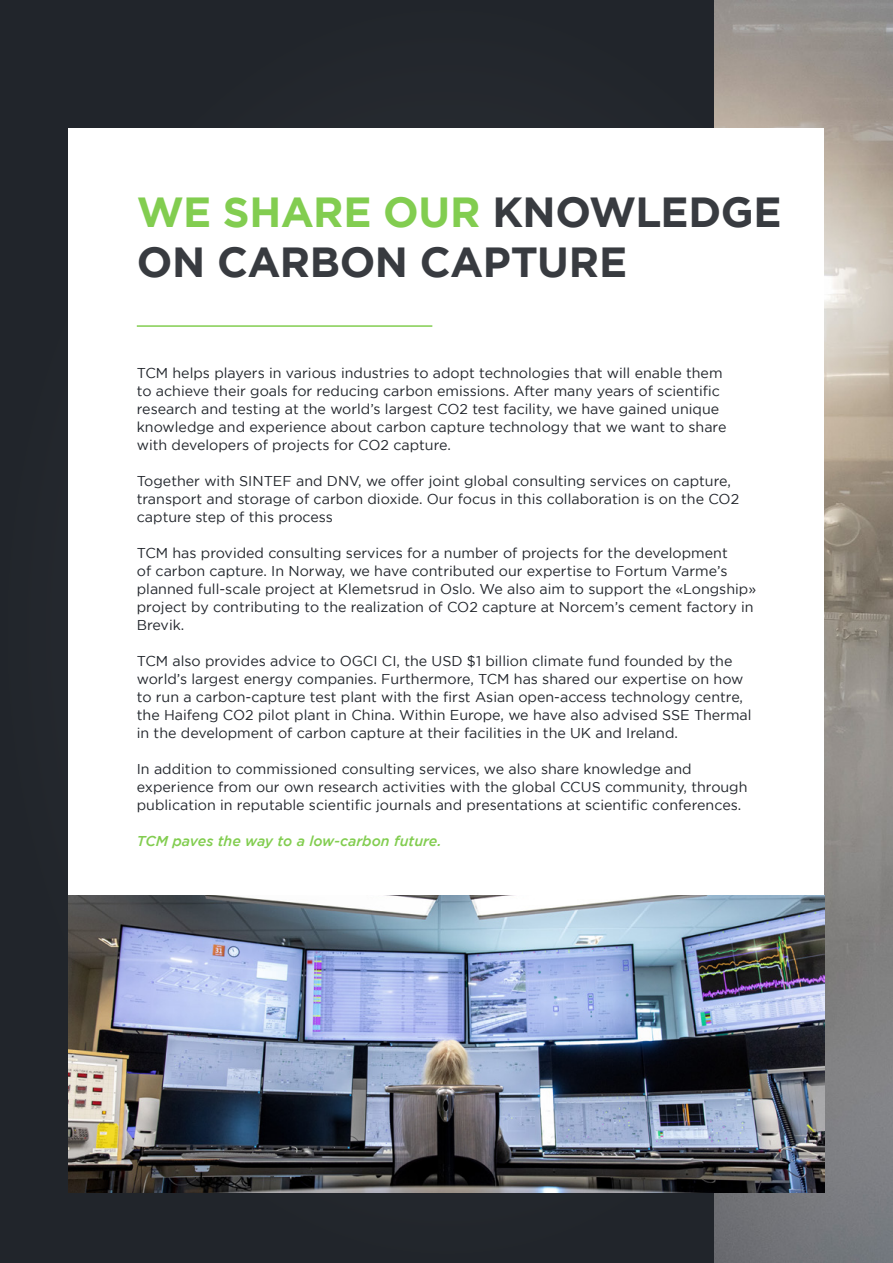
<style>
.page{position:relative;width:893px;height:1263px;background:#21252b}
.page>*{position:absolute;margin:0;border:0;box-sizing:border-box;transform-origin:0 0}
.t1{font:700 42px/50.4px "Gotham";letter-spacing:-.01em;color:#383b40}
.t2{font:14.25px/18px "Gotham";color:#21252b}
.t3{font:italic 500 14.25px "Gotham";color:#82cd50}
.s1{color:#82cd50}
</style>
<div class="page">
<img style="left:714px;top:0;width:179px;height:1263px">
<div style="left:68px;top:128px;width:756px;height:1007px;background:#fff"></div>
<hr style="left:137px;top:325px;width:295px;height:2px;background:#82cd50">
<img style="left:68px;top:895px;width:756px;height:298px">
<h1 class="t1" style="left:137px;top:185px;width:646px"><span class="s1">WE SHARE OUR</span> KNOWLEDGE<br>ON CARBON CAPTURE</h1>
<p class="t2" style="left:137px;top:364px;width:591px">TCM helps players in various industries to adopt technologies that will enable them to achieve their goals for reducing carbon emissions. After many years of scientific research and testing at the world’s largest CO2 test facility, we have gained unique knowledge and experience about carbon capture technology that we want to share with developers of projects for CO2 capture.</p>
<p class="t2" style="left:137px;top:472px;width:604px">Together with SINTEF and DNV, we offer joint global consulting services on capture, transport and storage of carbon dioxide. Our focus in this collaboration is on the CO2 capture step of this process</p>
<p class="t2" style="left:137px;top:544px;width:621px">TCM has provided consulting services for a number of projects for the development<br>of carbon capture. In Norway, we have contributed our expertise to Fortum Varme’s planned full-scale project at Klemetsrud in Oslo. We also aim to support the «Longship» project by contributing to the realization of CO2 capture at Norcem’s cement factory in Brevik.</p>
<p class="t2" style="left:137px;top:652px;width:616px">TCM also provides advice to OGCI CI, the USD $1 billion climate fund founded by the world’s largest energy companies. Furthermore, TCM has shared our expertise on how to run a carbon-capture test plant with the first Asian open-access technology centre, the Haifeng CO2 pilot plant in China. Within Europe, we have also advised SSE Thermal in the development of carbon capture at their facilities in the UK and Ireland.</p>
<p class="t2" style="left:137px;top:760px;width:612px">In addition to commissioned consulting services, we also share knowledge and experience from our own research activities with the global CCUS community, through publication in reputable scientific journals and presentations at scientific conferences.</p>
<p class="t3" style="left:137px;top:833px;width:306px">TCM paves the way to a low-carbon future.</p>
</div>
